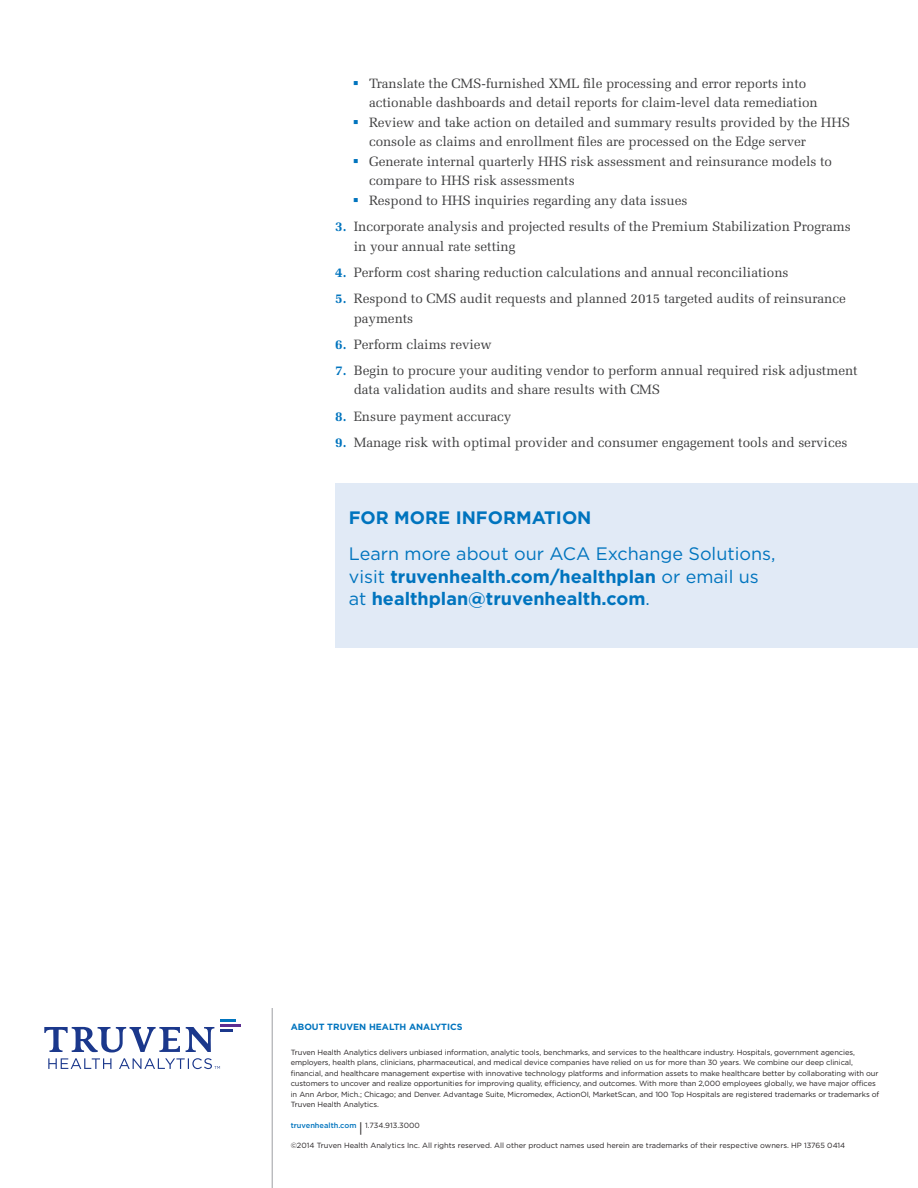
<style>
.page{position:relative;width:918px;height:1188px;background:#fff}
.page>*{position:absolute;margin:0;border:0;box-sizing:border-box;transform-origin:0 0}
.t1{font:18px/22.5px "Gotham";color:#0074be}
.t2{font:700 18px "Gotham";color:#0074be}
.t3{font:13.5px/19.5px "Melior LT Std";letter-spacing:-.005em;color:#3e3e3f}
.t4{font:700 9px "Gotham";color:#0074be}
.t5{font:7.5px/10.5px "Gotham";letter-spacing:-.01em;color:#231f20}
.t6{font:500 7.5px "Gotham";color:#0074be}
.s1{color:#0074be}
.s2{font-weight:700;color:#0074be}
.s3{font-weight:700}
.s4{font-weight:400;font-size:13.5px;color:#231f20}
.s5{font-weight:400;color:#231f20}
</style>
<div class="page">
<hr style="left:220px;top:1024px;width:21px;height:3px;background:#5b2e91">
<hr style="left:220px;top:1019px;width:16px;height:3px;background:#0074be">
<svg style="left:44px;top:1027px;width:188px;height:42px"></svg>
<hr style="left:272px;top:1008px;width:1px;height:180px;background:#9d9fa2">
<div style="left:335px;top:483px;width:583px;height:165px;background:#e1eaf6"></div>
<p class="t3" style="left:369px;top:74px;width:450px;text-indent:-16px"><span class="s1">▪</span> Translate the CMS-furnished XML file processing and error reports into actionable dashboards and detail reports for claim-level data remediation</p>
<p class="t3" style="left:369px;top:112px;width:483px;text-indent:-16px"><span class="s1">▪</span> Review and take action on detailed and summary results provided by the HHS console as claims and enrollment files are processed on the Edge server</p>
<p class="t3" style="left:369px;top:151px;width:465px;text-indent:-16px"><span class="s1">▪</span> Generate internal quarterly HHS risk assessment and reinsurance models to compare to HHS risk assessments</p>
<p class="t3" style="left:353px;top:190px;width:336px"><span class="s1">▪</span> Respond to HHS inquiries regarding any data issues</p>
<p class="t3" style="left:354px;top:217px;width:499px;text-indent:-18px"><span class="s2">3.</span> Incorporate analysis and projected results of the Premium Stabilization Programs in your annual rate setting</p>
<p class="t3" style="left:335px;top:262px;width:455px"><span class="s2">4.</span> Perform cost sharing reduction calculations and annual reconciliations</p>
<p class="t3" style="left:354px;top:289px;width:494px;text-indent:-18px"><span class="s2">5.</span> Respond to CMS audit requests and planned 2015 targeted audits of reinsurance payments</p>
<p class="t3" style="left:335px;top:334px;width:158px"><span class="s2">6.</span> Perform claims review</p>
<p class="t3" style="left:354px;top:361px;width:505px;text-indent:-18px"><span class="s2">7.</span> Begin to procure your auditing vendor to perform annual required risk adjustment data validation audits and share results with CMS</p>
<p class="t3" style="left:335px;top:406px;width:178px"><span class="s2">8.</span> Ensure payment accuracy</p>
<p class="t3" style="left:335px;top:433px;width:514px"><span class="s2">9.</span> Manage risk with optimal provider and consumer engagement tools and services</p>
<h1 class="t2" style="left:349px;top:506px;width:75px">For more</h1>
<h1 class="t2" style="left:456px;top:506px;width:13px">infor</h1>
<h1 class="t2" style="left:516px;top:506px;width:29px">mation</h1>
<h1 class="t1" style="left:349px;top:542px;width:428px">Learn more about our ACA Exchange Solutions, visit <span class="s3">truvenhealth.com/healthplan</span> or email us at <span class="s3">healthplan@truvenhealth.com</span>.</h1>
<p class="t4" style="left:291px;top:1021px;width:173px">ABOUT TRUVEN HEALTH ANALYTICS</p>
<p class="t5" style="left:291px;top:1047px;width:590px">Truven Health Analytics delivers unbiased information, analytic tools, benchmarks, and services to the healthcare industry. Hospitals, government agencies, employers, health plans, clinicians, pharmaceutical, and medical device companies have relied on us for more than 30 years. We combine our deep clinical, financial, and healthcare management expertise with innovative technology platforms and information assets to make healthcare better by collaborating with our customers to uncover and realize opportunities for improving quality, efficiency, and outcomes. With more than 2,000 employees globally, we have major offices in Ann Arbor, Mich.; Chicago; and Denver. Advantage Suite, Micromedex, ActionOI, MarketScan, and 100 Top Hospitals are registered trademarks or trademarks of Truven Health Analytics.</p>
<p class="t6" style="left:291px;top:1121px;width:131px">truvenhealth.com <span class="s4">|</span> <span class="s5">1.734.913.3000</span></p>
<p class="t5" style="left:291px;top:1140px;width:556px">©2014 Truven Health Analytics Inc. All rights reserved. All other product names used herein are trademarks of their respective owners. HP 13765 0414</p>
</div>
